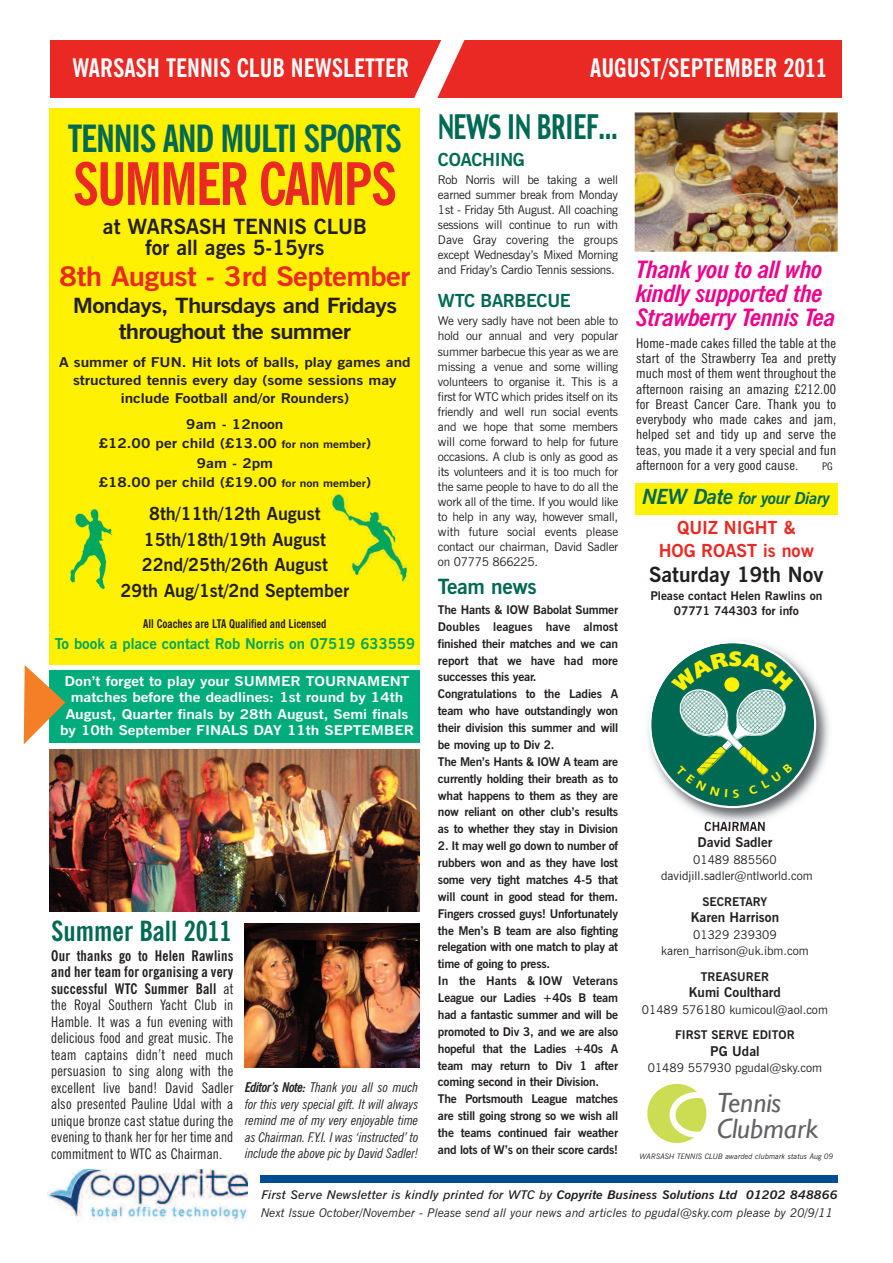
<style>
.page{position:relative;width:893px;height:1263px;background:#fff}
.page>*{position:absolute;margin:0;border:0;box-sizing:border-box;transform-origin:0 0}
.t1{font:700 condensed 58.5px "News Gothic BT";letter-spacing:-.035em;color:#ea2924}
.t2{font:700 condensed 37.5px "News Gothic BT";letter-spacing:-.035em;color:#006954}
.t3{font:33px "Charcoal CY";letter-spacing:-.02em;color:#006954;scale:.7 1}
.t4{font:italic 27.75px/25.5px "Gill Sans";color:#636366}
.t5{font:700 condensed 27.75px "News Gothic BT";color:#006954}
.t6{font:700 27px "News Gothic BT";letter-spacing:-.02em;color:#ea2924;scale:1.1 1}
.t7{font:700 condensed 25.5px "News Gothic BT";color:#fff}
.t8{font:italic 700 condensed 24px/24px "News Gothic BT";letter-spacing:-.02em;color:#ed028c;scale:1.1 1}
.t9{font:700 21px/21px "News Gothic BT";color:#231f20;text-align:center}
.t10{font:700 21px/25.5px "News Gothic BT";letter-spacing:-.025em;color:#231f20;text-align:center;scale:1.15 1}
.t11{font:700 21px "News Gothic BT";letter-spacing:-.02em;color:#006954}
.t12{font:700 18px/25.5px "News Gothic BT";color:#231f20;text-align:center}
.t13{font:700 18px/22.5px "News Gothic BT";color:#ea2924;text-align:center}
.t14{font:700 18px "News Gothic BT";letter-spacing:-.02em;color:#006954}
.t15{font:italic 700 16.5px "News Gothic BT";letter-spacing:-.025em;color:#006954}
.t16{font:700 15px "News Gothic BT";color:#00a65f}
.t17{font:condensed 14.7px/16.5px "News Gothic BT";letter-spacing:.015em;color:#231f20;text-align:justify}
.t18{font:condensed 13.5px/15.3px "News Gothic BT";letter-spacing:.01em;color:#231f20;text-align:justify;scale:1.1 1}
.t19{font:700 13.5px/19.5px "News Gothic BT";color:#231f20;text-align:center;scale:1.15 1}
.t20{font:italic condensed 13.5px/16.5px "News Gothic BT";color:#231f20;text-align:justify}
.t21{font:700 13.5px/16.2px "News Gothic BT";color:#fff;text-align:center;scale:1.15 1}
.t22{font:700 13.5px "News Gothic BT";color:#231f20}
.t23{font:700 12px/16.8px "News Gothic BT";letter-spacing:-.02em;color:#231f20}
.t24{font:12px/15px "News Gothic BT";color:#231f20;text-align:center}
.t25{font:italic 12px/17.9px "News Gothic BT";color:#231f20}
.t26{font:700 12px/15px "News Gothic BT";color:#231f20;text-align:center}
.t27{font:700 condensed 12px "News Gothic BT";color:#231f20}
.t28{font:condensed 10.5px "News Gothic BT";color:#231f20;scale:1.1 1}
.t29{font:italic 7.5px "News Gothic BT";color:#231f20}
.s1{font-size:10.5px}
.s2{font-size:21px}
.s3{font-weight:700}
.s4{font-weight:600}
</style>
<div class="page">
<img style="left:48px;top:1169px;width:200px;height:53px">
<div style="left:260px;top:1175px;width:578px;height:8px;background:#014d95"></div>
<div style="left:647px;top:1084px;width:59px;height:59px;background:#cddd53;border-radius:50%"></div>
<svg style="left:670px;top:1092px;width:37px;height:46px"></svg>
<div style="left:50px;top:40px;width:791px;height:58px;background:#ea2924"></div>
<svg style="left:414px;top:40px;width:51px;height:58px"></svg>
<div style="left:635px;top:483px;width:203px;height:32px;background:#fff101"></div>
<img style="left:648px;top:685px;width:181px;height:143px">
<img style="left:705px;top:822px;width:60px;height:6px">
<div style="left:50px;top:108px;width:370px;height:556px;background:#fff101"></div>
<img style="left:70px;top:509px;width:43px;height:81px">
<img style="left:332px;top:494px;width:75px;height:88px">
<img style="left:635px;top:112px;width:203px;height:140px">
<img style="left:50px;top:750px;width:370px;height:161px">
<img style="left:244px;top:923px;width:176px;height:144px">
<div style="left:50px;top:670px;width:370px;height:72px;background:#00ac7c"></div>
<svg style="left:24px;top:665px;width:41px;height:79px"></svg>
<svg style="left:649px;top:641px;width:167px;height:167px"></svg>
<h3 class="t7" style="left:72px;top:58px;width:338px">WARSASH TENNIS CLUB NEWSLETTER</h3>
<h3 class="t7" style="left:590px;top:58px;width:238px">AUGUST/SEPTEMBER 2011</h3>
<h3 class="t3" style="left:438px;top:106px;width:258px">NEWS IN BRIEF...</h3>
<h3 class="t14" style="left:438px;top:153px;width:88px">COACHING</h3>
<p class="t24" style="left:438px;top:174px;width:182px;text-align:justify">Rob Norris will be taking a well earned summer break from Monday 1st - Friday 5th August. All coaching sessions will continue to run with Dave Gray covering the groups except Wednesday’s Mixed Morning and Friday’s Cardio Tennis sessions.</p>
<h3 class="t14" style="left:438px;top:294px;width:134px">WTC BARBECUE</h3>
<p class="t24" style="left:438px;top:315px;width:182px;text-align:justify">We very sadly have not been able to hold our annual and very popular summer barbecue this year as we are missing a venue and some willing volunteers to organise it. This is a first for WTC which prides itself on its friendly and well run social events and we hope that some members will come forward to help for future occasions. A club is only as good as its volunteers and it is too much for the same people to have to do all the work all of the time. If you would like to help in any way, however small, with future social events please contact our chairman, David Sadler on 07775 866225.</p>
<h3 class="t11" style="left:438px;top:579px;width:100px">Team news</h3>
<p class="t23" style="left:438px;top:602px;width:182px">The Hants &amp; IOW Babolat Summer<br>Doubles leagues have almost finished their matches and we can report that we have had more successes this year.<br>Congratulations to the Ladies A team who have outstandingly won their division this summer and will be moving up to Div 2.<br>The Men’s Hants &amp; IOW A team are currently holding their breath as to what happens to them as they are now reliant on other club’s results as to whether they stay in Division</p>
<p class="t23" style="left:438px;top:838px;width:182px">2. It may well go down to number of rubbers won and as they have lost some very tight matches 4-5 that will count in good stead for them.<br>Fingers crossed guys! Unfortunately the Men’s B team are also fighting relegation with one match to play at time of going to press.<br>In the Hants &amp; IOW Veterans<br>League our Ladies +40s B team had a fantastic summer and will be promoted to Div 3, and we are also hopeful that the Ladies +40s A team may return to Div 1 after coming second in their Division.<br>The Portsmouth League matches are still going strong so we wish all the teams continued fair weather and lots of W’s on their score cards!</p>
<h2 class="t2" style="left:68px;top:125px;width:336px">TENNIS AND MULTI SPORTS</h2>
<h1 class="t1" style="left:73px;top:162px;width:326px">SUMMER CAMPS</h1>
<h3 class="t9" style="left:103px;top:217px;width:265px">at WARSASH TENNIS CLUB for all ages 5-15yrs</h3>
<h3 class="t6" style="left:59px;top:267px;width:321px">8th August - 3rd September</h3>
<h3 class="t10" style="left:73px;top:295px;width:283px">Mondays, Thursdays and Fridays throughout the summer</h3>
<p class="t19" style="left:59px;top:354px;width:307px;line-height:18px">A summer of FUN. Hit lots of balls, play games and structured tennis every day (some sessions may include Football and/or Rounders)</p>
<p class="t19" style="left:99px;top:415px;width:238px">9am - 12noon<br>£12.00 per child (£13.00 <span class="s1">for non member</span>)<br>9am - 2pm<br>£18.00 per child (£19.00 <span class="s1">for non member</span>)</p>
<h3 class="t12" style="left:121px;top:503px;width:230px">8th/11th/12th August<br>15th/18th/19th August<br>22nd/25th/26th August<br>29th Aug/1st/2nd September</h3>
<p class="t27" style="left:143px;top:619px;width:185px">All Coaches are LTA Qualified and Licensed</p>
<p class="t16" style="left:55px;top:638px;width:362px">To book a place contact Rob Norris on 07519 633559</p>
<h3 class="t8" style="left:636px;top:260px;width:183px">Thank you to all who kindly supported the<br>Strawberry Tennis Tea</h3>
<p class="t18" style="left:636px;top:336px;width:183px">Home-made cakes filled the table at the start of the Strawberry Tea and pretty much most of them went throughout the afternoon raising an amazing £212.00 for Breast Cancer Care. Thank you to everybody who made cakes and jam, helped set and tidy up and serve the teas, you made it a very special and fun afternoon for a very good cause.</p>
<p class="t28" style="left:822px;top:462px;width:11px">PG</p>
<h3 class="t15" style="left:642px;top:492px;width:189px"><span class="s2">NEW Date</span> for your Diary</h3>
<h3 class="t13" style="left:659px;top:518px;width:157px">QUIZ NIGHT &amp;<br>HOG ROAST is now</h3>
<h3 class="t9" style="left:649px;top:566px;width:176px">Saturday 19th Nov</h3>
<p class="t26" style="left:650px;top:590px;width:174px">Please contact Helen Rawlins on<br>07771 744303 for info</p>
<p class="t21" style="left:60px;top:674px;width:309px">Don’t forget to play your SUMMER TOURNAMENT matches before the deadlines: 1st round by 14th August, Quarter finals by 28th August, Semi finals by 10th September FINALS DAY 11th SEPTEMBER</p>
<p class="t26" style="left:704px;top:820px;width:63px">CHAIRMAN</p>
<p class="t22" style="left:697px;top:837px;width:76px">David Sadler</p>
<p class="t24" style="left:661px;top:852px;width:153px;line-height:16.5px">01489 885560 davidjill.sadler@ntlworld.com</p>
<p class="t26" style="left:703px;top:895px;width:66px">SECRETARY</p>
<p class="t22" style="left:691px;top:912px;width:90px">Karen Harrison</p>
<p class="t24" style="left:661px;top:927px;width:149px;line-height:16.5px">01329 239309 karen_harrison@uk.ibm.com</p>
<p class="t26" style="left:701px;top:970px;width:70px">TREASURER</p>
<p class="t22" style="left:689px;top:987px;width:94px">Kumi Coulthard</p>
<p class="t24" style="left:642px;top:1003px;width:187px">01489 576180 kumicoul@aol.com</p>
<p class="t26" style="left:675px;top:1028px;width:121px">FIRST SERVE EDITOR</p>
<p class="t22" style="left:710px;top:1046px;width:51px">PG Udal</p>
<p class="t24" style="left:648px;top:1061px;width:176px">01489 557930 pgudal@sky.com</p>
<h3 class="t5" style="left:51px;top:921px;width:182px">Summer Ball 2011</h3>
<p class="t17" style="left:51px;top:948px;width:184px"><span class="s3">Our thanks go to Helen Rawlins and her team for organising a very successful WTC Summer Ball</span> at the Royal Southern Yacht Club in Hamble. It was a fun evening with delicious food and great music. The team captains didn’t need much persuasion to sing along with the excellent live band! David Sadler also presented Pauline Udal with a unique bronze cast statue during the evening to thank her for her time and commitment to WTC as Chairman.</p>
<p class="t20" style="left:245px;top:1080px;width:175px"><span class="s3">Editor’s Note:</span> Thank you all so much for this very special gift. It will always remind me of my very enjoyable time as Chairman. F.Y.I. I was ‘instructed’ to include the above pic by David Sadler!</p>
<h3 class="t4" style="left:717px;top:1089px;width:103px">Tennis<br>Clubmark</h3>
<p class="t29" style="left:639px;top:1153px;width:195px">WARSASH TENNIS CLUB awarded clubmark status Aug 09</p>
<p class="t25" style="left:261px;top:1187px;width:578px"><span class="s4">First Serve Newsletter is kindly printed for WTC by</span> <span class="s3">Copyrite Business Solutions Ltd 01202 848866<br></span>Next Issue October/November - Please send all your news and articles to pgudal@sky.com please by 20/9/11</p>
</div>
